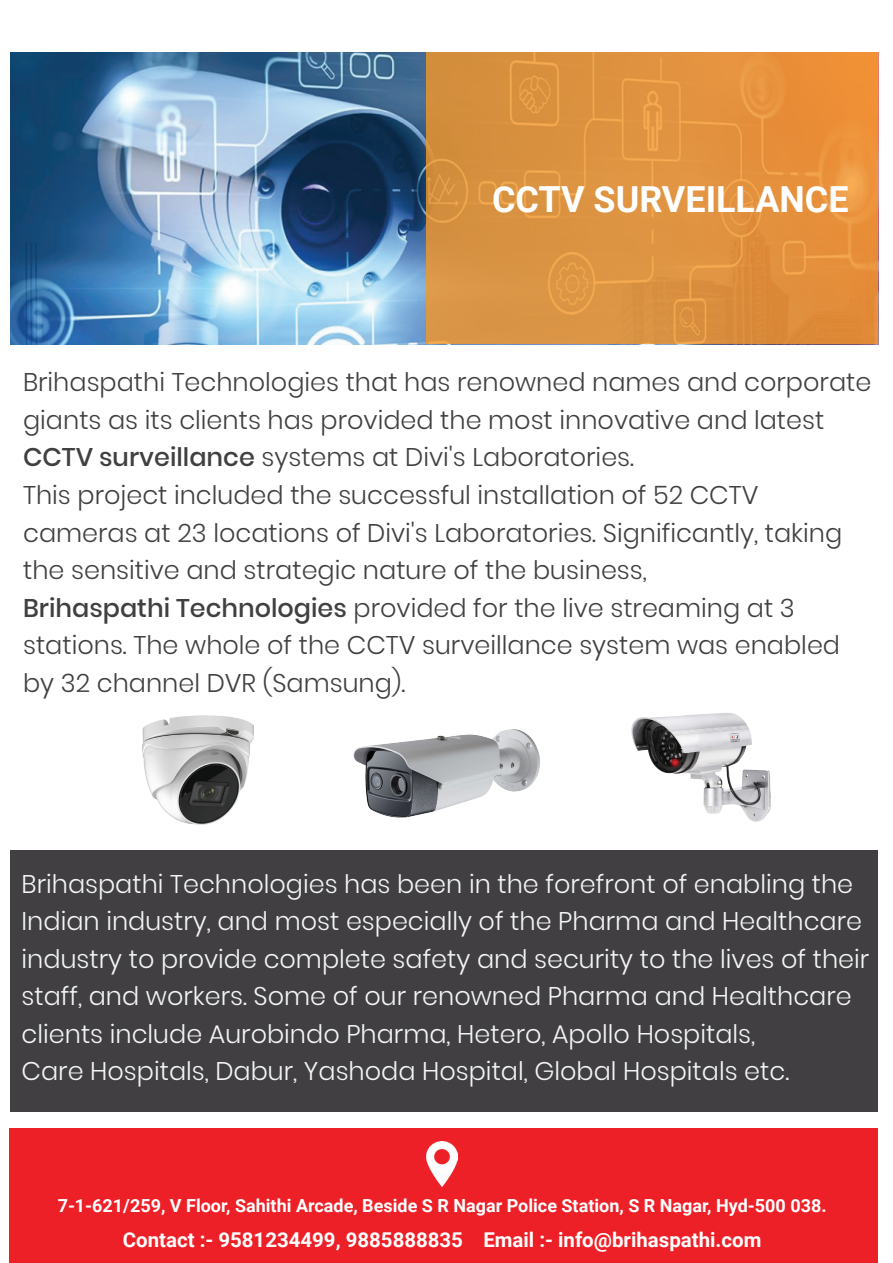
<style>
.page{position:relative;width:893px;height:1263px;background:#fff}
.page>*{position:absolute;margin:0;border:0;box-sizing:border-box;transform-origin:0 0}
.t1{font:700 36px "Roboto";color:#fff}
.t2{font:300 25.5px/37.5px "Poppins";color:#413f41}
.t3{font:300 25.5px/37.5px "Poppins";color:#f3f5f5}
.t4{font:700 20.4px "Roboto";color:#fff}
.t5{font:700 18px "Roboto";color:#fff}
.s1{font-weight:500}
</style>
<div class="page">
<img style="left:10px;top:52px;width:416px;height:292px">
<svg style="left:426px;top:52px;width:452px;height:292px;background:#df923f"></svg>
<div style="left:10px;top:850px;width:868px;height:262px;background:#413f41"></div>
<img style="left:353px;top:729px;width:187px;height:89px">
<img style="left:142px;top:715px;width:111px;height:110px">
<img style="left:631px;top:713px;width:140px;height:109px">
<div style="left:9px;top:1129px;width:869px;height:134px;background:#ee2027"></div>
<img style="left:427px;top:1141px;width:30px;height:45px">
<h1 class="t1" style="left:492px;top:174px;width:358px">CCTV SURVEILLANCE</h1>
<p class="t2" style="left:23px;top:364px;width:850px">Brihaspathi Technologies that has renowned names and corporate giants as its clients has provided the most innovative and latest <span class="s1">CCTV surveillance</span> systems at Divi's Laboratories.<br>This project included the successful installation of 52 CCTV cameras at 23 locations of Divi's Laboratories. Significantly, taking the sensitive and strategic nature of the business,<br><span class="s1">Brihaspathi Technologies</span> provided for the live streaming at 3 stations. The whole of the CCTV surveillance system was enabled by 32 channel DVR (Samsung).</p>
<p class="t3" style="left:22px;top:865px;width:849px">Brihaspathi Technologies has been in the forefront of enabling the Indian industry, and most especially of the Pharma and Healthcare industry to provide complete safety and security to the lives of their staff, and workers. Some of our renowned Pharma and Healthcare clients include Aurobindo Pharma, Hetero, Apollo Hospitals,<br>Care Hospitals, Dabur, Yashoda Hospital, Global Hospitals etc.</p>
<p class="t5" style="left:58px;top:1193px;width:770px">7-1-621/259, V Floor, Sahithi Arcade, Beside S R Nagar Police Station, S R Nagar, Hyd-500 038.</p>
<p class="t4" style="left:123px;top:1225px;width:640px">Contact :- 9581234499, 9885888835 Email :- info@brihaspathi.com</p>
</div>
